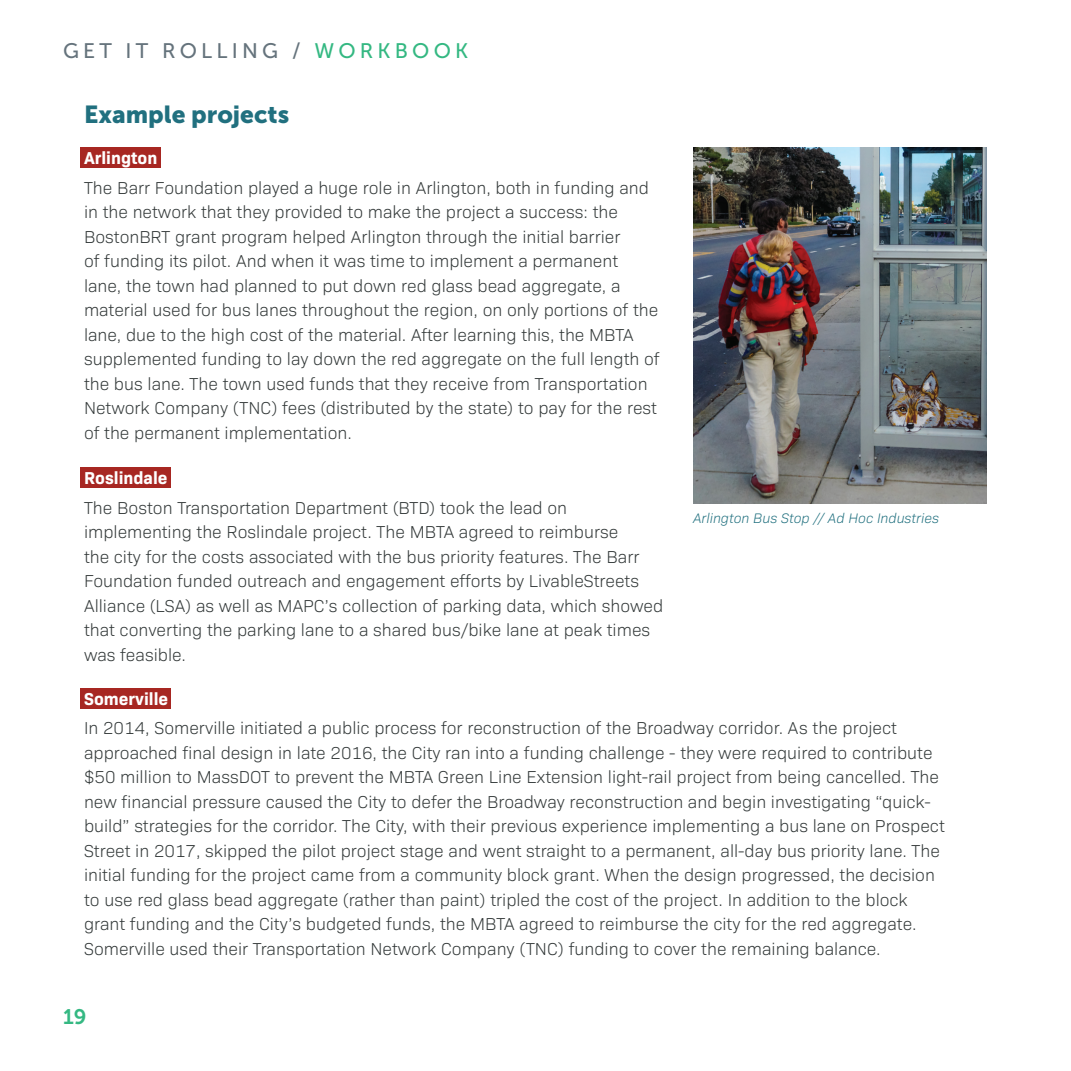
<style>
.page{position:relative;width:1071px;height:1071px;background:#fff}
.page>*{position:absolute;margin:0;border:0;box-sizing:border-box;transform-origin:0 0}
.t1{font:24.5px "Museo Sans 900";color:#21707f}
.t2{font:21px "Museo Sans 500";letter-spacing:.2em;color:#65737c}
.t3{font:21px "Museo Sans 700";color:#34b882}
.t4{font:300 17.5px/24.5px "Bio Sans";color:#313737}
.t5{font:700 17.5px "Bio Sans";color:#fff}
.t6{font:italic 300 14px "Bio Sans";color:#21707f}
.s1{color:#34b882}
</style>
<div class="page">
<div style="left:80px;top:147px;width:81px;height:21px;background:#a72722"></div>
<div style="left:80px;top:467px;width:92px;height:21px;background:#a72722"></div>
<div style="left:80px;top:688px;width:92px;height:21px;background:#a72722"></div>
<img style="left:693px;top:147px;width:294px;height:357px">
<p class="t2" style="left:63px;top:39px;width:407px">GET IT ROLLING / <span class="s1">WORKBOOK</span></p>
<h1 class="t1" style="left:84px;top:101px;width:207px">Example projects</h1>
<p class="t5" style="left:84px;top:144px;width:75px">Arlington</p>
<p class="t4" style="left:84px;top:174px;width:577px">The Barr Foundation played a huge role in Arlington, both in funding and in the network that they provided to make the project a success: the BostonBRT grant program helped Arlington through the initial barrier<br>of funding its pilot. And when it was time to implement a permanent lane, the town had planned to put down red glass bead aggregate, a material used for bus lanes throughout the region, on only portions of the lane, due to the high cost of the material. After learning this, the MBTA supplemented funding to lay down the red aggregate on the full length of the bus lane. The town used funds that they receive from Transportation Network Company (TNC) fees (distributed by the state) to pay for the rest of the permanent implementation.</p>
<p class="t5" style="left:84px;top:465px;width:85px">Roslindale</p>
<p class="t4" style="left:84px;top:494px;width:581px">The Boston Transportation Department (BTD) took the lead on implementing the Roslindale project. The MBTA agreed to reimburse<br>the city for the costs associated with the bus priority features. The Barr Foundation funded outreach and engagement efforts by LivableStreets Alliance (LSA) as well as MAPC’s collection of parking data, which showed that converting the parking lane to a shared bus/bike lane at peak times was feasible.</p>
<p class="t6" style="left:693px;top:508px;width:247px">Arlington Bus Stop // Ad Hoc Industries</p>
<p class="t5" style="left:84px;top:685px;width:86px">Somerville</p>
<p class="t4" style="left:84px;top:715px;width:862px">In 2014, Somerville initiated a public process for reconstruction of the Broadway corridor. As the project approached final design in late 2016, the City ran into a funding challenge - they were required to contribute $50 million to MassDOT to prevent the MBTA Green Line Extension light-rail project from being cancelled. The new financial pressure caused the City to defer the Broadway reconstruction and begin investigating “quick&shy;build” strategies for the corridor. The City, with their previous experience implementing a bus lane on Prospect Street in 2017, skipped the pilot project stage and went straight to a permanent, all-day bus priority lane. The initial funding for the project came from a community block grant. When the design progressed, the decision to use red glass bead aggregate (rather than paint) tripled the cost of the project. In addition to the block grant funding and the City’s budgeted funds, the MBTA agreed to reimburse the city for the red aggregate.<br>Somerville used their Transportation Network Company (TNC) funding to cover the remaining balance.</p>
<p class="t3" style="left:63px;top:1005px;width:25px">19</p>
</div>
